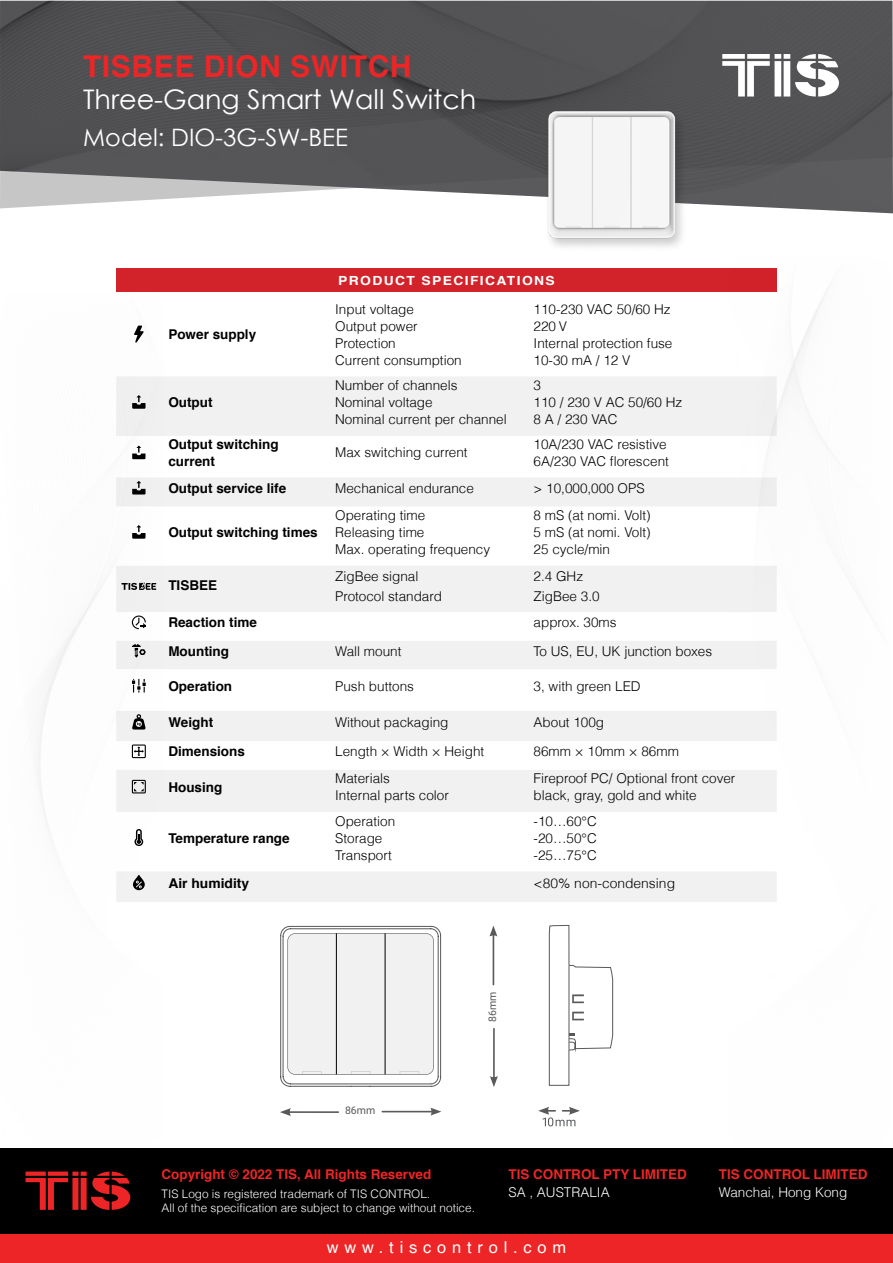
<style>
.page{position:relative;width:893px;height:1263px;background:#fff}
.page>*{position:absolute;margin:0;border:0;box-sizing:border-box;transform-origin:0 0}
.t1{font:700 30px "Helvetica";letter-spacing:.02em;color:#ee2526}
.t2{font:27px "Century Gothic";color:#fff}
.t3{font:24px "Century Gothic";color:#fff}
.t4{font:16.5px "Helvetica";letter-spacing:.35em;color:#fff}
.t5{font:300 13.5px/27.2px "Helvetica";color:#000}
.t6{font:700 13.5px "Helvetica";color:#000}
.t7{font:700 13.5px "Helvetica";color:#ee2526}
.t8{font:300 13.5px "Helvetica";color:#fff}
.t9{font:700 12.6px "Helvetica";letter-spacing:.1em;color:#fff;scale:1.1 1}
.t10{font:300 11.85px/14.1px "Helvetica";color:#fff}
.t11{font:10.5px "Roboto";color:#58585a}
</style>
<div class="page">
<img style="left:0;top:1px;width:893px;height:212px">
<div style="left:0;top:1233px;width:893px;height:30px;background:#ee2526"></div>
<svg style="left:722px;top:54px;width:117px;height:43px"></svg>
<div style="left:0;top:1148px;width:893px;height:85px;background:#000"></div>
<svg style="left:26px;top:1171px;width:104px;height:39px"></svg>
<img style="left:537px;top:97px;width:152px;height:150px">
<div style="left:116px;top:268px;width:661px;height:24px;background:#d2232a"></div>
<svg style="left:116px;top:376px;width:661px;height:526px;fill:#f1f1f2"></svg>
<svg style="left:134px;top:326px;width:10px;height:17px"></svg>
<svg style="left:132px;top:395px;width:13px;height:14px"></svg>
<svg style="left:132px;top:446px;width:13px;height:13px"></svg>
<svg style="left:132px;top:481px;width:13px;height:13px"></svg>
<svg style="left:132px;top:525px;width:13px;height:14px"></svg>
<svg style="left:121px;top:582px;width:35px;height:8px"></svg>
<svg style="left:116px;top:615px;width:661px;height:43px"></svg>
<svg style="left:132px;top:679px;width:14px;height:13px"></svg>
<svg style="left:132px;top:714px;width:14px;height:15px"></svg>
<svg style="left:116px;top:744px;width:661px;height:26px"></svg>
<svg style="left:132px;top:780px;width:14px;height:13px"></svg>
<svg style="left:134px;top:829px;width:9px;height:17px"></svg>
<svg style="left:133px;top:875px;width:12px;height:15px"></svg>
<svg style="left:538px;top:1107px;width:42px;height:19px"></svg>
<svg style="left:280px;top:925px;width:161px;height:162px"></svg>
<svg style="left:548px;top:925px;width:65px;height:161px"></svg>
<hr style="left:382px;top:1111px;width:51px;height:1px;background:#58595b">
<svg style="left:430px;top:1107px;width:11px;height:8px"></svg>
<hr style="left:288px;top:1111px;width:50px;height:2px;background:#58595b">
<svg style="left:280px;top:1108px;width:11px;height:8px"></svg>
<hr style="left:336px;top:933px;width:1px;height:141px;background:#000">
<hr style="left:385px;top:933px;width:1px;height:141px;background:#000">
<hr style="left:493px;top:934px;width:1px;height:51px;background:#58595b">
<svg style="left:489px;top:925px;width:8px;height:11px"></svg>
<hr style="left:493px;top:1029px;width:2px;height:50px;background:#58595b">
<svg style="left:490px;top:1076px;width:8px;height:11px"></svg>
<h1 class="t1" style="left:83px;top:42px;width:330px">TISBEE DION SWITCH</h1>
<h2 class="t2" style="left:83px;top:80px;width:395px">Three-Gang Smart Wall Switch</h2>
<h3 class="t3" style="left:83px;top:121px;width:266px">Model: DIO-3G-SW-BEE</h3>
<p class="t9" style="left:338px;top:270px;width:71px">PRODUCT</p>
<p class="t9" style="left:422px;top:270px;width:123px">SPECIFICATIONS</p>
<p class="t6" style="left:168px;top:323px;width:89px">Power supply</p>
<p class="t6" style="left:168px;top:391px;width:46px">Output</p>
<p class="t5" style="left:335px;top:295px;width:80px">Input voltage</p>
<p class="t5" style="left:534px;top:295px;width:139px">110-230 VAC 50/60 Hz</p>
<p class="t5" style="left:335px;top:312px;width:84px">Output power</p>
<p class="t5" style="left:534px;top:312px;width:35px">220 V</p>
<p class="t5" style="left:335px;top:329px;width:62px">Protection</p>
<p class="t5" style="left:534px;top:329px;width:140px">Internal protection fuse</p>
<p class="t5" style="left:335px;top:346px;width:128px">Current consumption</p>
<p class="t5" style="left:534px;top:346px;width:98px">10-30 mA / 12 V</p>
<p class="t5" style="left:335px;top:371px;width:124px">Number of channels</p>
<p class="t5" style="left:534px;top:371px;width:9px">3</p>
<p class="t5" style="left:335px;top:388px;width:99px">Nominal voltage</p>
<p class="t5" style="left:534px;top:388px;width:150px">110 / 230 V AC 50/60 Hz</p>
<p class="t5" style="left:335px;top:405px;width:173px">Nominal current per channel</p>
<p class="t5" style="left:534px;top:405px;width:85px">A8 / 230 VAC</p>
<p class="t6" style="left:168px;top:434px;width:112px">Output switching</p>
<p class="t5" style="left:534px;top:431px;width:135px">10A/230 VAC resistive</p>
<p class="t5" style="left:335px;top:439px;width:134px">Max switching current</p>
<p class="t6" style="left:168px;top:450px;width:48px">current</p>
<p class="t5" style="left:534px;top:447px;width:137px">A6 /230 VAC florescent &gt; 10,000,000 OPS</p>
<p class="t6" style="left:168px;top:477px;width:119px">Output service life</p>
<p class="t6" style="left:168px;top:521px;width:151px">Output switching times</p>
<p class="t5" style="left:335px;top:474px;width:140px">Mechanical endurance</p>
<p class="t5" style="left:335px;top:501px;width:92px">Operating time</p>
<p class="t5" style="left:534px;top:501px;width:119px">8 mS (at nomi. Volt(</p>
<p class="t5" style="left:534px;top:518px;width:119px">5 mS (at nomi. Volt(</p>
<p class="t5" style="left:335px;top:518px;width:91px">Releasing time</p>
<p class="t5" style="left:335px;top:535px;width:157px">Max. operating frequency</p>
<p class="t5" style="left:534px;top:535px;width:78px">25 cycle/min</p>
<p class="t6" style="left:168px;top:574px;width:50px">TISBEE</p>
<p class="t5" style="left:335px;top:563px;width:85px">ZigBee signal</p>
<p class="t5" style="left:335px;top:582px;width:108px">Protocol standard</p>
<p class="t5" style="left:534px;top:563px;width:51px">2.4 GHz</p>
<p class="t5" style="left:534px;top:582px;width:68px">ZigBee 3.0</p>
<p class="t6" style="left:168px;top:612px;width:90px">Reaction time</p>
<p class="t5" style="left:534px;top:609px;width:85px">approx. 30ms</p>
<p class="t6" style="left:168px;top:640px;width:62px">Mounting</p>
<p class="t5" style="left:335px;top:637px;width:68px">Wall mount</p>
<p class="t5" style="left:534px;top:637px;width:180px">To US, EU, UK junction boxes</p>
<p class="t6" style="left:168px;top:675px;width:65px">Operation</p>
<p class="t5" style="left:335px;top:672px;width:80px">Push buttons</p>
<p class="t5" style="left:534px;top:672px;width:109px">3, with green LED</p>
<p class="t6" style="left:168px;top:711px;width:46px">Weight</p>
<p class="t5" style="left:335px;top:708px;width:115px">Without packaging</p>
<p class="t5" style="left:534px;top:708px;width:72px">About 100g</p>
<p class="t6" style="left:168px;top:741px;width:78px">Dimensions</p>
<p class="t5" style="left:335px;top:738px;width:151px">Length × Width × Height</p>
<p class="t5" style="left:534px;top:738px;width:147px">86mm × 10mm × 86mm</p>
<p class="t6" style="left:168px;top:776px;width:55px">Housing</p>
<p class="t5" style="left:335px;top:765px;width:56px">Materials</p>
<p class="t5" style="left:335px;top:782px;width:115px">Internal parts color</p>
<p class="t5" style="left:534px;top:765px;width:203px">Fireproof PC/ Optional front cover</p>
<p class="t5" style="left:534px;top:782px;width:165px">black, gray, gold and white</p>
<p class="t5" style="left:335px;top:807px;width:62px">Operation</p>
<p class="t5" style="left:534px;top:807px;width:65px">-10…60°C</p>
<p class="t6" style="left:168px;top:827px;width:123px">Temperature range</p>
<p class="t5" style="left:335px;top:824px;width:49px">Storage</p>
<p class="t5" style="left:534px;top:824px;width:65px">-20…50°C</p>
<p class="t5" style="left:335px;top:841px;width:58px">Transport</p>
<p class="t5" style="left:534px;top:841px;width:65px">-25…75°C</p>
<p class="t6" style="left:168px;top:872px;width:82px">Air humidity</p>
<p class="t5" style="left:534px;top:869px;width:143px">&lt;80% non-condensing</p>
<p class="t11" style="left:485px;top:1022px;width:32px;rotate:-90deg">86mm</p>
<p class="t11" style="left:345px;top:1103px;width:32px">86mm</p>
<p class="t7" style="left:162px;top:1163px;width:271px">Copyright © 2022 TIS, All Rights Reserved</p>
<p class="t10" style="left:162px;top:1187px;width:315px">TIS Logo is registered trademark of TIS CONTROL.<br>All of the specification are subject to change without notice.</p>
<p class="t7" style="left:508px;top:1163px;width:180px">TIS CONTROL PTY LIMITED</p>
<p class="t8" style="left:508px;top:1184px;width:103px">SA , AUSTRALIA</p>
<p class="t7" style="left:719px;top:1163px;width:150px">TIS CONTROL LIMITED</p>
<p class="t8" style="left:719px;top:1184px;width:130px">Wanchai, Hong Kong</p>
<p class="t4" style="left:327px;top:1234px;width:241px">www.tiscontrol.com</p>
</div>
